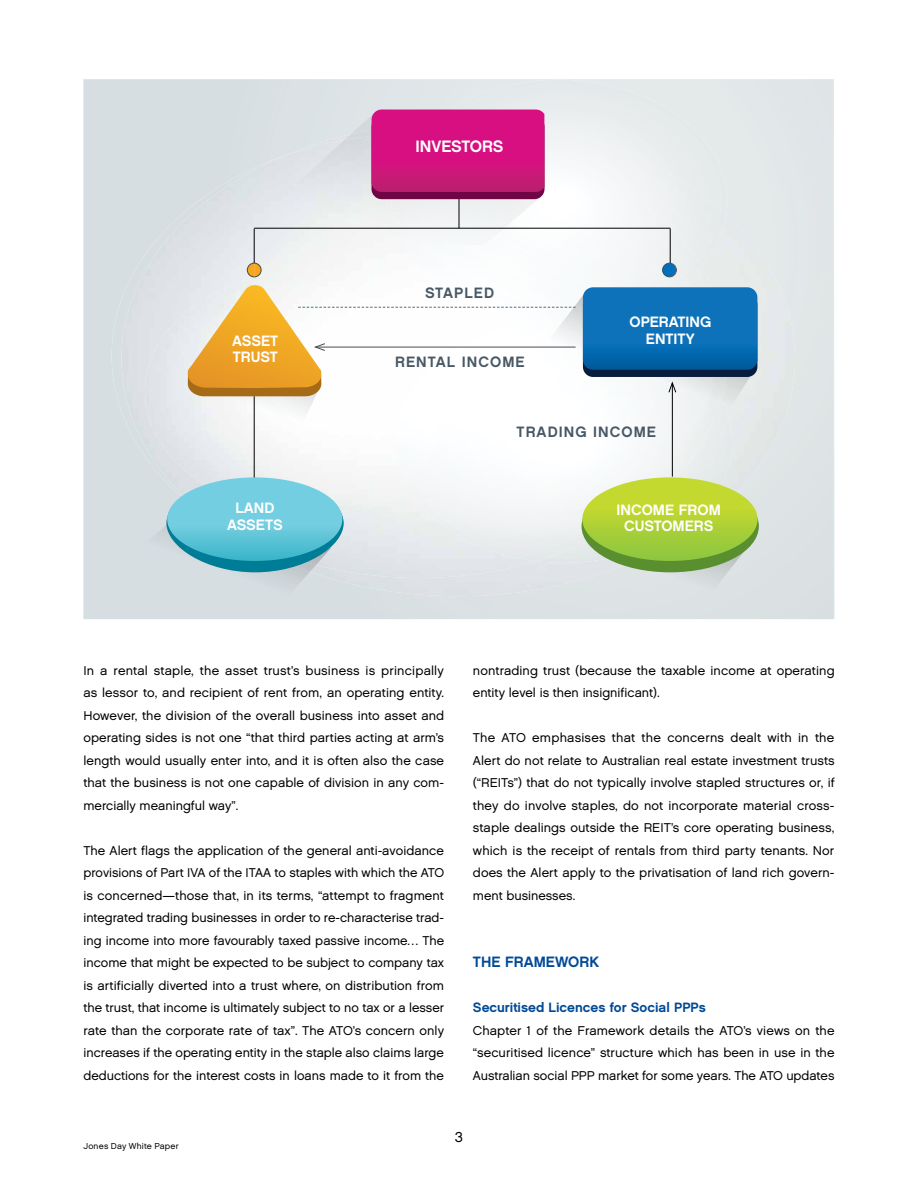
<style>
.page{position:relative;width:918px;height:1188px;background:#fff}
.page>*{position:absolute;margin:0;border:0;box-sizing:border-box;transform-origin:0 0}
.t1{font:16.5px "Chalet New York Nineteen Sixty";letter-spacing:-.005em;color:#fff}
.t2{font:15px/16.5px "Chalet New York Nineteen Sixty";color:#fff;text-align:center}
.t3{font:15px "Chalet New York Nineteen Sixty";letter-spacing:.07em;color:#485865}
.t4{font:15px "Chalet New York Nineteen Sixty";color:#004a97}
.t5{font:14.25px "Chalet London Nineteen Sixty";color:#000}
.t6{font:13.5px "Chalet New York Nineteen Sixty";color:#004a97}
.t7{font:12.75px/22.5px "Chalet London Nineteen Sixty";color:#000;text-align:justify}
.t8{font:8.7px "Chalet London Nineteen Sixty";letter-spacing:.02em;color:#000}
</style>
<div class="page">
<hr style="left:709px;top:619px;width:125px;height:1px;background:#f9fafa">
<svg style="left:834px;top:467px;width:1px;height:152px"></svg>
<div style="left:83px;top:79px;width:751px;height:540px;background:#dbe1e4"></div>
<div style="left:204px;top:122px;width:591px;height:474px;background:#e2e7e8"></div>
<div style="left:112px;top:156px;width:10px;height:321px;background:#d7dee2"></div>
<img style="left:122px;top:133px;width:605px;height:445px">
<img style="left:410px;top:448px;width:311px;height:113px">
<img style="left:145px;top:270px;width:322px;height:243px">
<img style="left:396px;top:448px;width:85px;height:43px">
<div style="left:432px;top:80px;width:295px;height:135px;background:#e4e9ea"></div>
<div style="left:544px;top:122px;width:182px;height:144px;background:#e6eaeb"></div>
<img style="left:391px;top:133px;width:310px;height:152px">
<svg style="left:662px;top:263px;width:15px;height:14px"></svg>
<hr style="left:254px;top:396px;width:1px;height:82px;background:#000">
<hr style="left:672px;top:383px;width:1px;height:94px;background:#000">
<svg style="left:246px;top:262px;width:16px;height:16px"></svg>
<hr style="left:254px;top:228px;width:416px;height:1px;background:#000">
<hr style="left:254px;top:229px;width:1px;height:34px;background:#000">
<hr style="left:670px;top:229px;width:1px;height:34px;background:#000">
<svg style="left:507px;top:477px;width:251px;height:142px;background:#cbdba4"></svg>
<svg style="left:96px;top:477px;width:248px;height:142px;background:#a9d2dc"></svg>
<svg style="left:255px;top:110px;width:289px;height:135px"></svg>
<svg style="left:136px;top:285px;width:621px;height:163px"></svg>
<p class="t1" style="left:415px;top:136px;width:90px">INVESTORS</p>
<p class="t2" style="left:232px;top:332px;width:48px;text-align:left">ASSET<br>TRUST</p>
<p class="t2" style="left:227px;top:500px;width:57px">LAND<br>ASSETS</p>
<p class="t3" style="left:425px;top:283px;width:71px">STAPLED</p>
<p class="t3" style="left:395px;top:353px;width:131px">RENTAL INCOME</p>
<p class="t2" style="left:629px;top:314px;width:83px">OPERATING<br>ENTITY</p>
<p class="t3" style="left:517px;top:423px;width:141px">TRADING INCOME</p>
<p class="t2" style="left:617px;top:501px;width:106px">INCOME FROM<br>CUSTOMERS</p>
<p class="t7" style="left:83px;top:659px;width:362px">In a rental staple, the asset trust’s business is principally as lessor to, and recipient of rent from, an operating entity.<br>However, the division of the overall business into asset and operating sides is not one “that third parties acting at arm’s length would usually enter into, and it is often also the case that the business is not one capable of division in any com&shy;mercially meaningful way”.</p>
<p class="t7" style="left:83px;top:839px;width:362px">The Alert flags the application of the general anti-avoidance provisions of Part IVA of the ITAA to staples with which the ATO is concerned—those that, in its terms, “attempt to fragment integrated trading businesses in order to re-characterise trad&shy;ing income into more favourably taxed passive income… The income that might be expected to be subject to company tax is artificially diverted into a trust where, on distribution from the trust, that income is ultimately subject to no tax or a lesser rate than the corporate rate of tax”. The ATO’s concern only increases if the operating entity in the staple also claims large deductions for the interest costs in loans made to it from the</p>
<p class="t7" style="left:473px;top:659px;width:363px">nontrading trust (because the taxable income at operating entity level is then insignificant).</p>
<p class="t7" style="left:473px;top:726px;width:363px">The ATO emphasises that the concerns dealt with in the Alert do not relate to Australian real estate investment trusts (“REITs”) that do not typically involve stapled structures or, if they do involve staples, do not incorporate material cross&shy;staple dealings outside the REIT’s core operating business, which is the receipt of rentals from third party tenants. Nor does the Alert apply to the privatisation of land rich govern&shy;ment businesses.</p>
<p class="t4" style="left:473px;top:953px;width:128px">THE FRAMEWORK</p>
<p class="t6" style="left:473px;top:999px;width:234px">Securitised Licences for Social PPPs</p>
<p class="t7" style="left:473px;top:1019px;width:363px">Chapter 1 of the Framework details the ATO’s views on the “securitised licence” structure which has been in use in the Australian social PPP market for some years. The ATO updates</p>
<p class="t8" style="left:83px;top:1141px;width:97px">Jones Day White Paper</p>
<p class="t5" style="left:455px;top:1129px;width:10px">3</p>
</div>
